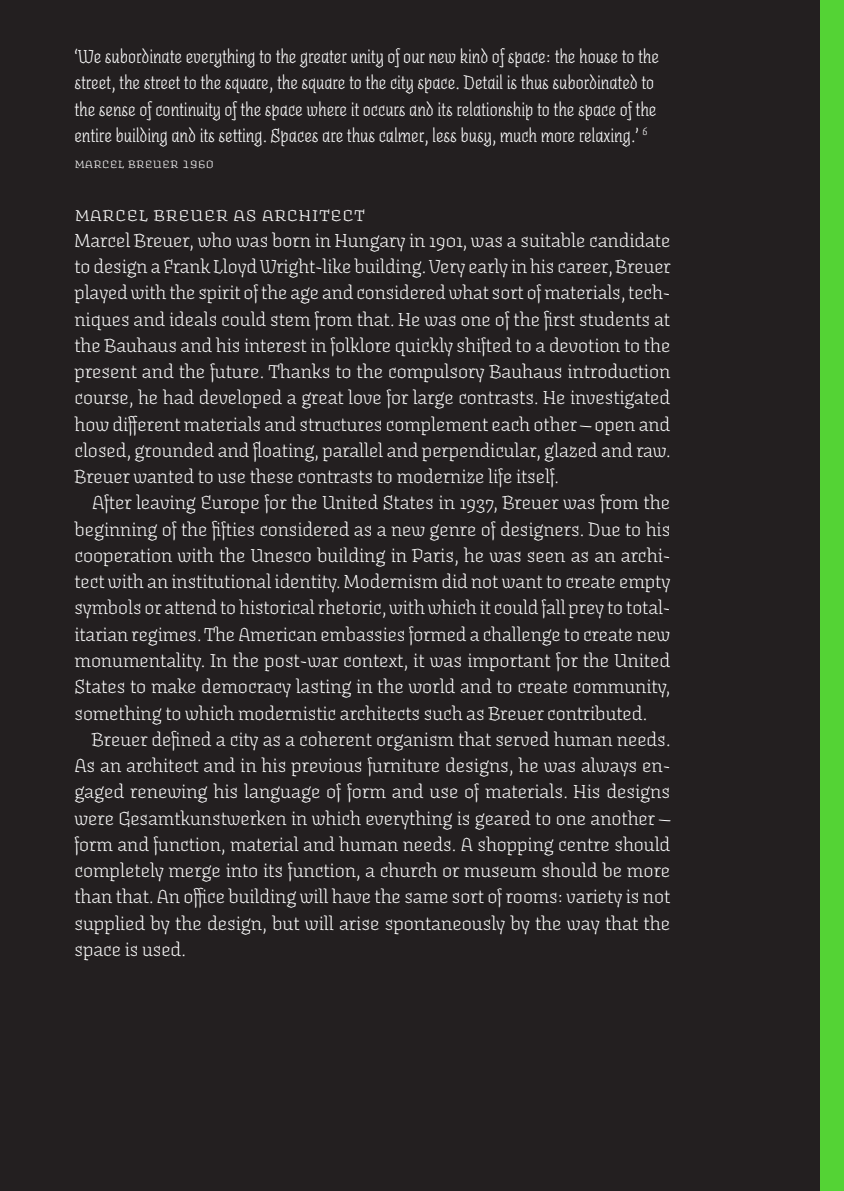
<style>
.page{position:relative;width:844px;height:1191px;background:#fff}
.page>*{position:absolute;margin:0;border:0;box-sizing:border-box;transform-origin:0 0}
.plat{font:20.65px/26.2px "Fakir Pro";color:#fff;text-align:justify}
.plat-2{font:italic 20.65px/26.2px "Fakir Pro";color:#fff}
.plat-3{font:20.65px "Fakir Pro Regular Small Caps";color:#fff}
.plat-4{font:14px "Fakir Pro Regular Small Caps";color:#fff}
</style>
<div class="page">
<div style="left:819px;top:0;width:24px;height:1191px;background:#54d335"></div>
<div style="left:0;top:0;width:819px;height:1191px;background:#231f20"></div>
<p class="plat-2" style="left:74px;top:43px;width:586px">‘We subordinate everything to the greater unity of our new kind of space: the house to the street, the street to the square, the square to the city space. Detail is thus subordinated to the sense of continuity of the space where it occurs and its relationship to the space of the entire building and its setting. Spaces are thus calmer, less busy, much more relaxing.’ <sup>6</sup></p>
<p class="plat-4" style="left:74px;top:154px;width:141px">marcel breuer 1960</p>
<p class="plat-3" style="left:74px;top:200px;width:292px">marcel breuer as architect</p>
<p class="plat" style="left:74px;top:227px;width:597px">Marcel Breuer, who was born in Hungary in 1901, was a suitable candidate to design a Frank Lloyd Wright-like building. Very early in his career, Breuer played with the spirit of the age and considered what sort of materials, tech&shy;niques and ideals could stem from that. He was one of the first students at the Bauhaus and his interest in folklore quickly shifted to a devotion to the present and the future. Thanks to the compulsory Bauhaus introduction course, he had developed a great love for large contrasts. He investigated how different materials and structures complement each other — open and closed, grounded and floating, parallel and perpendicular, glazed and raw.<br>Breuer wanted to use these contrasts to modernize life itself.</p>
<p class="plat" style="left:74px;top:489px;width:597px;text-indent:18px">After leaving Europe for the United States in 1937, Breuer was from the beginning of the fifties considered as a new genre of designers. Due to his cooperation with the Unesco building in Paris, he was seen as an archi&shy;tect with an institutional identity. Modernism did not want to create empty symbols or attend to historical rhetoric, with which it could fall prey to total&shy;itarian regimes. The American embassies formed a challenge to create new monumentality. In the post-war context, it was important for the United States to make democracy lasting in the world and to create community, something to which modernistic architects such as Breuer contributed.</p>
<p class="plat" style="left:74px;top:725px;width:597px;text-indent:18px">Breuer defined a city as a coherent organism that served human needs.<br>As an architect and in his previous furniture designs, he was always en&shy;gaged renewing his language of form and use of materials. His designs were Gesamtkunstwerken in which everything is geared to one another — form and function, material and human needs. A shopping centre should completely merge into its function, a church or museum should be more than that. An office building will have the same sort of rooms: variety is not supplied by the design, but will arise spontaneously by the way that the space is used.</p>
</div>
